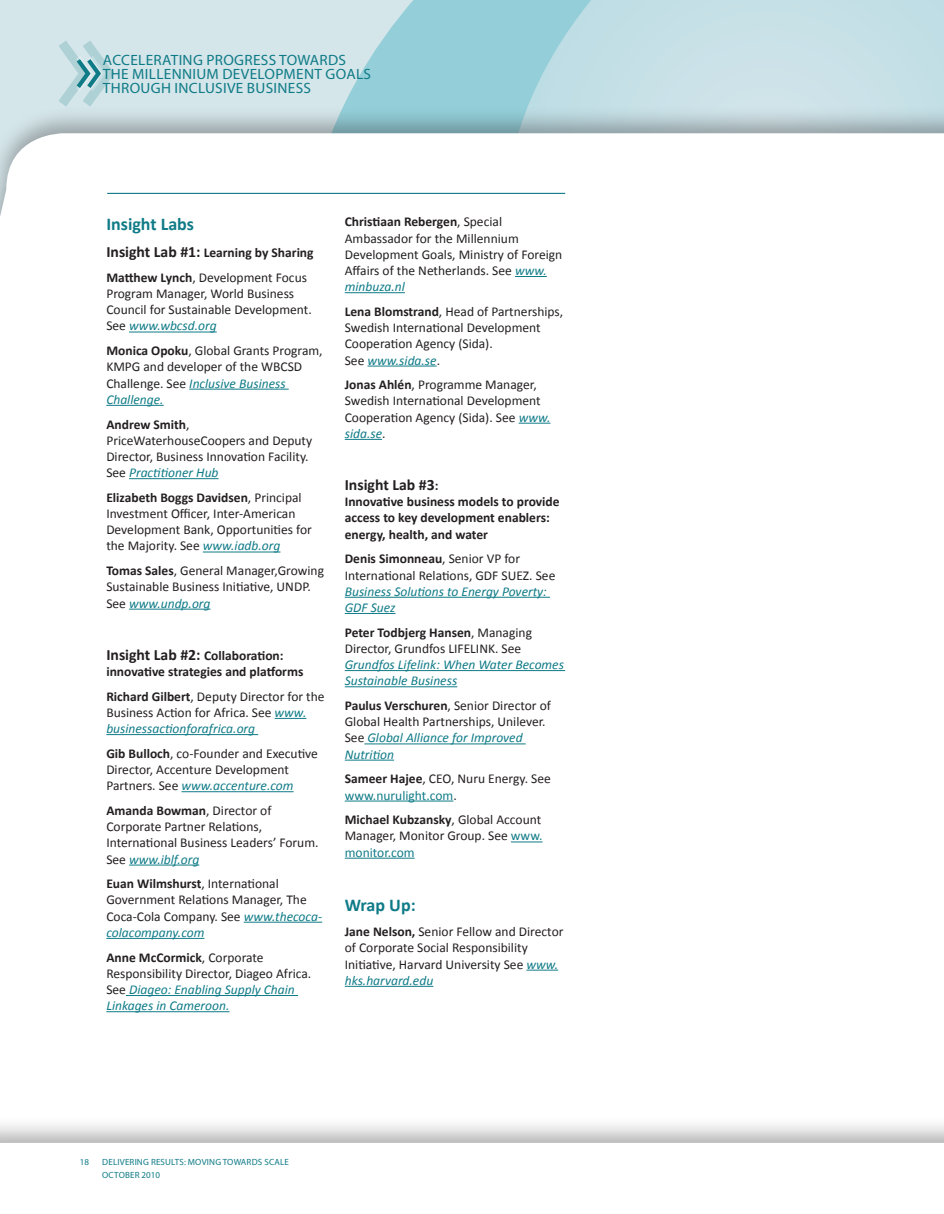
<style>
.page{position:relative;width:944px;height:1214px;background:#d5e6ea}
.page>*{position:absolute;margin:0;border:0;box-sizing:border-box;transform-origin:0 0}
.Body_text{font:700 18px "Calibri";color:#0f7b87}
.Body_text-2{font:700 15.75px "Calibri";color:#231f20}
.t1{font:15px/14px "Myriad Pro";letter-spacing:.02em;color:#0f7b87}
.Body_text-3{font:13.5px/16.2px "Calibri";color:#231f20}
.Body_text-4{font:700 13.5px/16.2px "Calibri";color:#231f20}
.Body_text-5{font:italic 13.5px/16.2px "Calibri";color:#0f7b87}
.t2{font:9px/13.2px "Myriad Pro";letter-spacing:.02em;color:#0f7b87}
.s1{font-size:15.75px}
.s2{font-weight:700}
.s3{font-style:italic;color:#0f7b87}
.s4{font-size:13.5px}
.s5{font-weight:700;font-style:normal;color:#231f20}
.s6{font-style:normal;color:#231f20}
.s7{color:#0f7b87}
</style>
<div class="page">
<svg style="left:343px;top:0;width:158px;height:106px;fill:#94cfd9"></svg>
<svg style="left:501px;top:0;width:443px;height:106px"></svg>
<div style="left:0;top:106px;width:944px;height:1108px;background:#231f20;opacity:.35"></div>
<div style="left:0;top:133px;width:944px;height:982px;background:#fff"></div>
<div style="left:0;top:1115px;width:944px;height:99px;background:#231f20;opacity:.35"></div>
<div style="left:0;top:1142px;width:944px;height:72px;background:#fff"></div>
<svg style="left:58px;top:41px;width:56px;height:66px"></svg>
<hr style="left:129px;top:331px;width:88px;height:1px;background:#0f7b87">
<hr style="left:189px;top:389px;width:100px;height:1px;background:#0f7b87">
<hr style="left:106px;top:405px;width:58px;height:1px;background:#0f7b87">
<hr style="left:129px;top:478px;width:89px;height:1px;background:#0f7b87">
<hr style="left:203px;top:551px;width:77px;height:1px;background:#0f7b87">
<hr style="left:129px;top:608px;width:81px;height:1px;background:#0f7b87">
<hr style="left:275px;top:718px;width:31px;height:1px;background:#0f7b87">
<hr style="left:106px;top:734px;width:152px;height:1px;background:#0f7b87">
<hr style="left:181px;top:791px;width:112px;height:1px;background:#0f7b87">
<hr style="left:129px;top:864px;width:70px;height:1px;background:#0f7b87">
<hr style="left:244px;top:921px;width:78px;height:1px;background:#0f7b87">
<hr style="left:106px;top:938px;width:98px;height:1px;background:#0f7b87">
<hr style="left:126px;top:995px;width:172px;height:1px;background:#0f7b87">
<hr style="left:106px;top:1011px;width:123px;height:1px;background:#0f7b87">
<hr style="left:515px;top:276px;width:32px;height:1px;background:#0f7b87">
<hr style="left:345px;top:292px;width:60px;height:1px;background:#0f7b87">
<hr style="left:367px;top:365px;width:69px;height:1px;background:#0f7b87">
<hr style="left:518px;top:423px;width:32px;height:1px;background:#0f7b87">
<hr style="left:345px;top:439px;width:37px;height:1px;background:#0f7b87">
<hr style="left:345px;top:597px;width:205px;height:1px;background:#0f7b87">
<hr style="left:345px;top:613px;width:50px;height:1px;background:#0f7b87">
<hr style="left:345px;top:670px;width:220px;height:1px;background:#0f7b87">
<hr style="left:345px;top:686px;width:112px;height:1px;background:#0f7b87">
<hr style="left:364px;top:743px;width:161px;height:1px;background:#0f7b87">
<hr style="left:345px;top:759px;width:49px;height:1px;background:#0f7b87">
<hr style="left:345px;top:800px;width:108px;height:1px;background:#0f7b87">
<hr style="left:511px;top:841px;width:31px;height:1px;background:#0f7b87">
<hr style="left:345px;top:857px;width:69px;height:1px;background:#0f7b87">
<hr style="left:526px;top:969px;width:32px;height:1px;background:#0f7b87">
<hr style="left:345px;top:986px;width:88px;height:1px;background:#0f7b87">
<hr style="left:107px;top:193px;width:458px;height:1px;background:#0f7b87">
<p class="t1" style="left:103px;top:53px;width:270px">ACCELERATING PROGRESS TOWARDS<br>THE MILLENNIUM DEVELOPMENT GOALS<br>THROUGH INCLUSIVE BUSINESS</p>
<p class="Body_text" style="left:106px;top:212px;width:89px">Insight Labs</p>
<p class="Body_text-4" style="left:106px;top:244px;width:209px"><span class="s1">Insight Lab #1:</span> Learning by Sharing</p>
<p class="Body_text-3" style="left:106px;top:269px;width:207px"><span class="s2">Matthew Lynch</span>, Development Focus<br>Program Manager, World Business<br>Council for Sustainable Development.<br>See <span class="s3">www.wbcsd.org</span></p>
<p class="Body_text-3" style="left:106px;top:343px;width:218px"><span class="s2">Monica Opoku</span>, Global Grants Program,<br>KMPG and developer of the WBCSD<br>Challenge. See <span class="s3">Inclusive Business<br>Challenge.</span></p>
<p class="Body_text-3" style="left:106px;top:416px;width:207px"><span class="s2">Andrew Smith</span>,<br>PriceWaterhouseCoopers and Deputy<br>Director, Business Innovation Facility.<br>See <span class="s3">Practitioner Hub</span></p>
<p class="Body_text-3" style="left:106px;top:489px;width:207px"><span class="s2">Elizabeth Boggs Davidsen</span>, Principal Investment Officer, Inter-American Development Bank, Opportunities for the Majority. See <span class="s3">www.iadb.org</span></p>
<p class="Body_text-3" style="left:106px;top:562px;width:219px"><span class="s2">Tomas Sales</span>, General Manager,Growing<br>Sustainable Business Initiative, UNDP.<br>See <span class="s3">www.undp.org</span></p>
<p class="Body_text-4" style="left:106px;top:647px;width:199px"><span class="s1">Insight Lab #2:</span> Collaboration: innovative strategies and platforms</p>
<p class="Body_text-3" style="left:106px;top:688px;width:220px"><span class="s2">Richard Gilbert</span>, Deputy Director for the<br>Business Action for Africa. See <span class="s3">www. businessactionforafrica.org</span></p>
<p class="Body_text-3" style="left:106px;top:745px;width:213px"><span class="s2">Gib Bulloch</span>, co-Founder and Executive<br>Director, Accenture Development<br>Partners. See <span class="s3">www.accenture.com</span></p>
<p class="Body_text-3" style="left:106px;top:802px;width:214px"><span class="s2">Amanda Bowman</span>, Director of<br>Corporate Partner Relations,<br>International Business Leaders’ Forum.<br>See <span class="s3">www.iblf.org</span></p>
<p class="Body_text-3" style="left:106px;top:875px;width:217px"><span class="s2">Euan Wilmshurst</span>, International<br>Government Relations Manager, The<br>Coca-Cola Company. See <span class="s3">www.thecoca&shy;colacompany.com</span></p>
<p class="Body_text-3" style="left:106px;top:949px;width:206px"><span class="s2">Anne McCormick</span>, Corporate<br>Responsibility Director, Diageo Africa.<br>See <span class="s3">Diageo: Enabling Supply Chain<br>Linkages in Cameroon.</span></p>
<p class="Body_text-3" style="left:345px;top:214px;width:219px"><span class="s2">Christiaan Rebergen</span>, Special<br>Ambassador for the Millennium<br>Development Goals, Ministry of Foreign<br>Affairs of the Netherlands. See <span class="s3">www. minbuza.nl</span></p>
<p class="Body_text-3" style="left:345px;top:303px;width:220px"><span class="s2">Lena Blomstrand</span>, Head of Partnerships,<br>Swedish International Development<br>Cooperation Agency (Sida).<br>See <span class="s3">www.sida.se</span>.</p>
<p class="Body_text-3" style="left:345px;top:377px;width:207px"><span class="s2">Jonas Ahlén</span>, Programme Manager,<br>Swedish International Development<br>Cooperation Agency (Sida). See <span class="s3">www. sida.se</span>.</p>
<p class="Body_text-2" style="left:345px;top:474px;width:95px">Insight Lab #3<span class="s4">:</span></p>
<p class="Body_text-4" style="left:345px;top:493px;width:216px">Innovative business models to provide access to key development enablers: energy, health, and water</p>
<p class="Body_text-3" style="left:345px;top:551px;width:212px"><span class="s2">Denis Simonneau</span>, Senior VP for<br>International Relations, GDF SUEZ. See<br><span class="s3">Business Solutions to Energy Poverty:<br>GDF Suez</span></p>
<p class="Body_text-5" style="left:345px;top:623px;width:221px"><span class="s5">Peter Todbjerg Hansen</span><span class="s6">, Managing<br>Director, Grundfos LIFELINK. See<br></span>Grundfos Lifelink: When Water Becomes<br>Sustainable Business</p>
<p class="Body_text-3" style="left:345px;top:697px;width:208px"><span class="s2">Paulus Verschuren</span>, Senior Director of<br>Global Health Partnerships, Unilever.<br>See <span class="s3">Global Alliance for Improved<br>Nutrition</span></p>
<p class="Body_text-3" style="left:345px;top:770px;width:207px"><span class="s2">Sameer Hajee</span>, CEO, Nuru Energy. See <span class="s7">www.nurulight.com</span>.</p>
<p class="Body_text-3" style="left:345px;top:811px;width:199px;text-align:justify"><span class="s2">Michael Kubzansky</span>, Global Account Manager, Monitor Group. See <span class="s7">www. monitor.com</span></p>
<p class="Body_text" style="left:345px;top:894px;width:72px">Wrap Up:</p>
<p class="Body_text-3" style="left:345px;top:923px;width:220px"><span class="s2">Jane Nelson,</span> Senior Fellow and Director of Corporate Social Responsibility Initiative, Harvard University See <span class="s3">www. hks.harvard.edu</span></p>
<p class="t2" style="left:80px;top:1155px;width:11px">18</p>
<p class="t2" style="left:102px;top:1155px;width:188px">DELIVERING RESULTS: MOVING TOWARDS SCALE<br>OCTOBER 2010</p>
</div>
